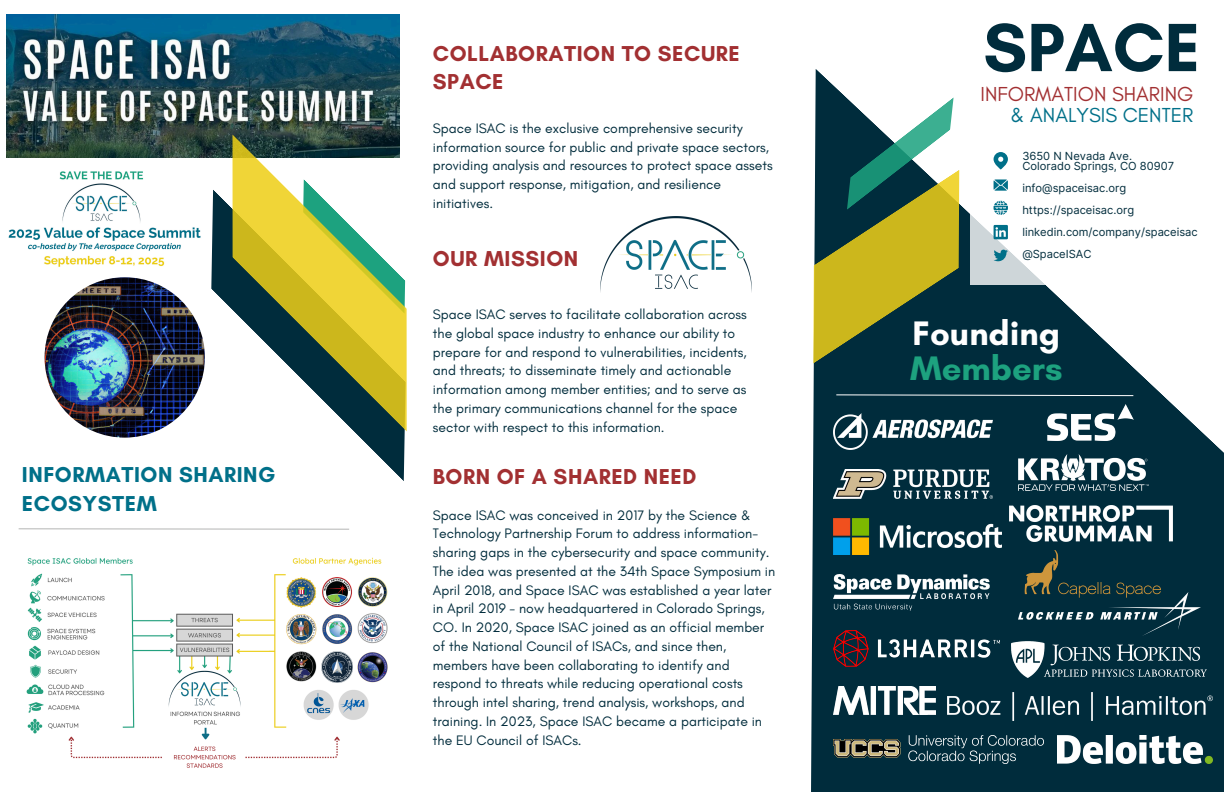
<style>
.page{position:relative;width:1224px;height:792px;background:#fff}
.page>*{position:absolute;margin:0;border:0;box-sizing:border-box;transform-origin:0 0}
.t1{font:700 69.5px "Glacial Indifference";color:#002c3c}
.t2{font:700 34.6px/35.2px "Glacial Indifference";color:#fff}
.t3{font:700 22px/28.5px "Glacial Indifference";letter-spacing:.025em;color:#a23032}
.t4{font:700 22px/28.5px "Glacial Indifference";letter-spacing:.025em;color:#007089}
.t5{font:20.6px/21px "Glacial Indifference";color:#a23032;text-align:right}
.t6{font:14px/18.8px "Glacial Indifference";color:#002c3c}
.t7{font:11.2px "Inter";color:#002c3c}
.s1{color:#007089}
.s2{color:#1da27f}
</style>
<div class="page">
<svg style="left:811px;top:69px;width:413px;height:723px;fill:#002c3c"></svg>
<svg style="left:813px;top:97px;width:146px;height:267px;background:#6c804d"></svg>
<svg style="left:18px;top:528px;width:331px;height:2px"></svg>
<div style="left:970px;top:134px;width:254px;height:151px;background:#fff"></div>
<img style="left:45px;top:277px;width:160px;height:161px;border-radius:50%">
<svg style="left:994px;top:152px;width:14px;height:17px"></svg>
<svg style="left:994px;top:201px;width:14px;height:14px"></svg>
<svg style="left:994px;top:179px;width:14px;height:12px"></svg>
<svg style="left:994px;top:225px;width:14px;height:14px"></svg>
<svg style="left:994px;top:249px;width:14px;height:12px"></svg>
<img style="left:601px;top:216px;width:151px;height:76px">
<img style="left:833px;top:735px;width:210px;height:29px">
<img style="left:1019px;top:592px;width:181px;height:44px">
<img style="left:1058px;top:735px;width:154px;height:29px">
<img style="left:833px;top:574px;width:157px;height:36px">
<img style="left:1048px;top:404px;width:85px;height:36px">
<img style="left:833px;top:470px;width:160px;height:28px">
<img style="left:833px;top:630px;width:167px;height:36px">
<img style="left:1012px;top:642px;width:194px;height:36px">
<img style="left:947px;top:692px;width:265px;height:29px">
<img style="left:833px;top:414px;width:159px;height:36px">
<img style="left:833px;top:519px;width:169px;height:36px">
<img style="left:833px;top:686px;width:103px;height:29px">
<img style="left:1009px;top:505px;width:163px;height:36px">
<img style="left:1019px;top:455px;width:129px;height:36px">
<svg style="left:836px;top:394px;width:298px;height:2px"></svg>
<img style="left:7px;top:15px;width:392px;height:143px">
<svg style="left:211px;top:189px;width:194px;height:292px"></svg>
<svg style="left:233px;top:134px;width:174px;height:298px"></svg>
<img style="left:1002px;top:551px;width:175px;height:49px">
<img style="left:8px;top:171px;width:193px;height:96px">
<img style="left:26px;top:557px;width:362px;height:211px">
<p class="t4" style="left:22px;top:460px;width:255px">INFORMATION SHARING<br>ECOSYSTEM</p>
<h1 class="t3" style="left:433px;top:39px;width:308px">COLLABORATION TO SECURE<br>SPACE</h1>
<h3 class="t6" style="left:433px;top:119px;width:341px">Space ISAC is the exclusive comprehensive security information source for public and private space sectors, providing analysis and resources to protect space assets and support response, mitigation, and resilience initiatives.</h3>
<p class="t3" style="left:433px;top:244px;width:147px">OUR MISSION</p>
<p class="t6" style="left:433px;top:305px;width:315px">Space ISAC serves to facilitate collaboration across the global space industry to enhance our ability to prepare for and respond to vulnerabilities, incidents, and threats; to disseminate timely and actionable information among member entities; and to serve as the primary communications channel for the space sector with respect to this information.</p>
<p class="t3" style="left:433px;top:462px;width:265px">BORN OF A SHARED NEED</p>
<p class="t6" style="left:433px;top:505px;width:344px">Space ISAC was conceived in 2017 by the Science &amp; Technology Partnership Forum to address information&shy;sharing gaps in the cybersecurity and space community.<br>The idea was presented at the 34th Space Symposium in April 2018, and Space ISAC was established a year later in April 2019 - now headquartered in Colorado Springs, CO. In 2020, Space ISAC joined as an official member of the National Council of ISACs, and since then, members have been collaborating to identify and respond to threats while reducing operational costs through intel sharing, trend analysis, workshops, and training. In 2023, Space ISAC became a participate in the EU Council of ISACs.</p>
<p class="t1" style="left:983px;top:5px;width:218px">SPACE</p>
<p class="t5" style="left:981px;top:83px;width:214px">INFORMATION SHARING <span class="s1">&amp; ANALYSIS CENTER</span></p>
<h4 class="t7" style="left:1022px;top:149px;width:111px">3650 N Nevada Ave.</h4>
<h5 class="t7" style="left:1022px;top:160px;width:153px">Colorado Springs, CO 80907</h5>
<p class="t7" style="left:1022px;top:182px;width:105px">info@spaceisac.org</p>
<p class="t7" style="left:1022px;top:203px;width:113px">https://spaceisac.org</p>
<p class="t7" style="left:1022px;top:225px;width:177px">linkedin.com/company/spaceisac</p>
<p class="t7" style="left:1022px;top:247px;width:71px">@SpaceISAC</p>
<h3 class="t2" style="left:910px;top:315px;width:154px">Founding<br><span class="s2">Members</span></h3>
</div>
